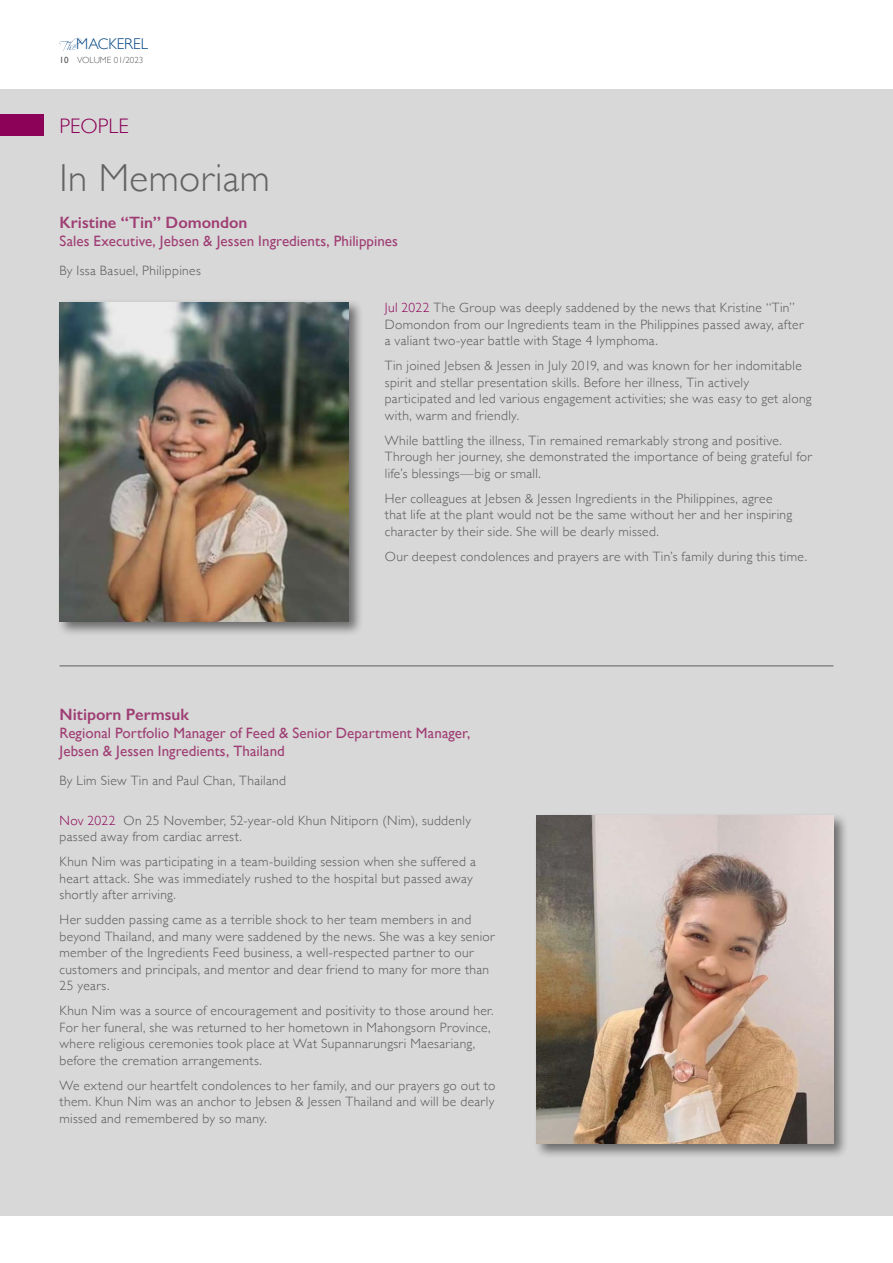
<style>
.page{position:relative;width:893px;height:1263px;background:#fff}
.page>*{position:absolute;margin:0;border:0;box-sizing:border-box;transform-origin:0 0}
.t1{font:300 39px "Gill Sans";letter-spacing:.01em;color:#646363}
.t2{font:300 21px "Gill Sans";color:#8c0258}
.t3{font:600 16.5px "Gill Sans";color:#9f3e74}
.t4{font:300 15.45px "Gill Sans";color:#004380}
.t5{font:15px/18px "Gill Sans";letter-spacing:.005em;color:#9f3e74}
.t6{font:300 13.5px/16.5px "Gill Sans";letter-spacing:.025em;color:#575756}
.t7{font:300 9px "Gill Sans";color:#575756}
.t8{font:9px "Gill Sans";color:#575756}
.s1{color:#8c0258}
</style>
<div class="page">
<svg style="left:59px;top:38px;width:22px;height:13px"></svg>
<div style="left:0;top:89px;width:893px;height:1127px;background:#d8d8d8"></div>
<div style="left:0;top:115px;width:44px;height:21px;background:#8c0258"></div>
<div style="left:533px;top:812px;width:315px;height:347px;background:#000;opacity:.5"></div>
<img style="left:536px;top:815px;width:297px;height:329px">
<div style="left:57px;top:299px;width:306px;height:338px;background:#000;opacity:.5"></div>
<img style="left:60px;top:302px;width:288px;height:320px">
<hr style="left:60px;top:665px;width:773px;height:1px;background:#5f5e5e">
<p class="t8" style="left:60px;top:55px;width:10px">10</p>
<p class="t4" style="left:76px;top:31px;width:73px">MACKEREL</p>
<p class="t7" style="left:77px;top:53px;width:68px">VOLUME 01/2023</p>
<h2 class="t2" style="left:60px;top:109px;width:71px">PEOPLE</h2>
<h1 class="t1" style="left:60px;top:147px;width:212px">In Memoriam</h1>
<p class="t3" style="left:60px;top:212px;width:189px">Kristine “Tin” Domondon</p>
<p class="t5" style="left:60px;top:231px;width:340px">Sales Executive, Jebsen &amp; Jessen Ingredients, Philippines</p>
<p class="t6" style="left:60px;top:261px;width:143px">By Issa Basuel, Philippines</p>
<p class="t6" style="left:385px;top:299px;width:420px"><span class="s1">Jul 2022</span> The Group was deeply saddened by the news that Kristine “Tin”<br>Domondon from our Ingredients team in the Philippines passed away, after a valiant two-year battle with Stage 4 lymphoma.</p>
<p class="t6" style="left:385px;top:357px;width:428px">Tin joined Jebsen &amp; Jessen in July 2019, and was known for her indomitable spirit and stellar presentation skills. Before her illness, Tin actively participated and led various engagement activities; she was easy to get along with, warm and friendly.</p>
<p class="t6" style="left:385px;top:431px;width:429px">While battling the illness, Tin remained remarkably strong and positive.<br>Through her journey, she demonstrated the importance of being grateful for life’s blessings—big or small.</p>
<p class="t6" style="left:385px;top:489px;width:409px">Her colleagues at Jebsen &amp; Jessen Ingredients in the Philippines, agree that life at the plant would not be the same without her and her inspiring character by their side. She will be dearly missed.</p>
<p class="t6" style="left:385px;top:547px;width:424px">Our deepest condolences and prayers are with Tin’s family during this time.</p>
<p class="t3" style="left:60px;top:704px;width:131px">Nitiporn Permsuk</p>
<p class="t5" style="left:60px;top:724px;width:412px">Regional Portfolio Manager of Feed &amp; Senior Department Manager,<br>Jebsen &amp; Jessen Ingredients, Thailand</p>
<p class="t6" style="left:60px;top:772px;width:228px">By Lim Siew Tin and Paul Chan, Thailand</p>
<p class="t6" style="left:60px;top:811px;width:413px"><span class="s1">Nov 2022</span> On 25 November, 52-year-old Khun Nitiporn (Nim), suddenly passed away from cardiac arrest.</p>
<p class="t6" style="left:60px;top:853px;width:418px">Khun Nim was participating in a team-building session when she suffered a heart attack. She was immediately rushed to the hospital but passed away shortly after arriving.</p>
<p class="t6" style="left:60px;top:911px;width:437px">Her sudden passing came as a terrible shock to her team members in and beyond Thailand, and many were saddened by the news. She was a key senior member of the Ingredients Feed business, a well-respected partner to our customers and principals, and mentor and dear friend to many for more than 25 years.</p>
<p class="t6" style="left:60px;top:1002px;width:436px">Khun Nim was a source of encouragement and positivity to those around her.<br>For her funeral, she was returned to her hometown in Mahongsorn Province, where religious ceremonies took place at Wat Supannarungsri Maesariang, before the cremation arrangements.</p>
<p class="t6" style="left:60px;top:1076px;width:437px;text-align:justify">We extend our heartfelt condolences to her family, and our prayers go out to them. Khun Nim was an anchor to Jebsen &amp; Jessen Thailand and will be dearly missed and remembered by so many.</p>
</div>
